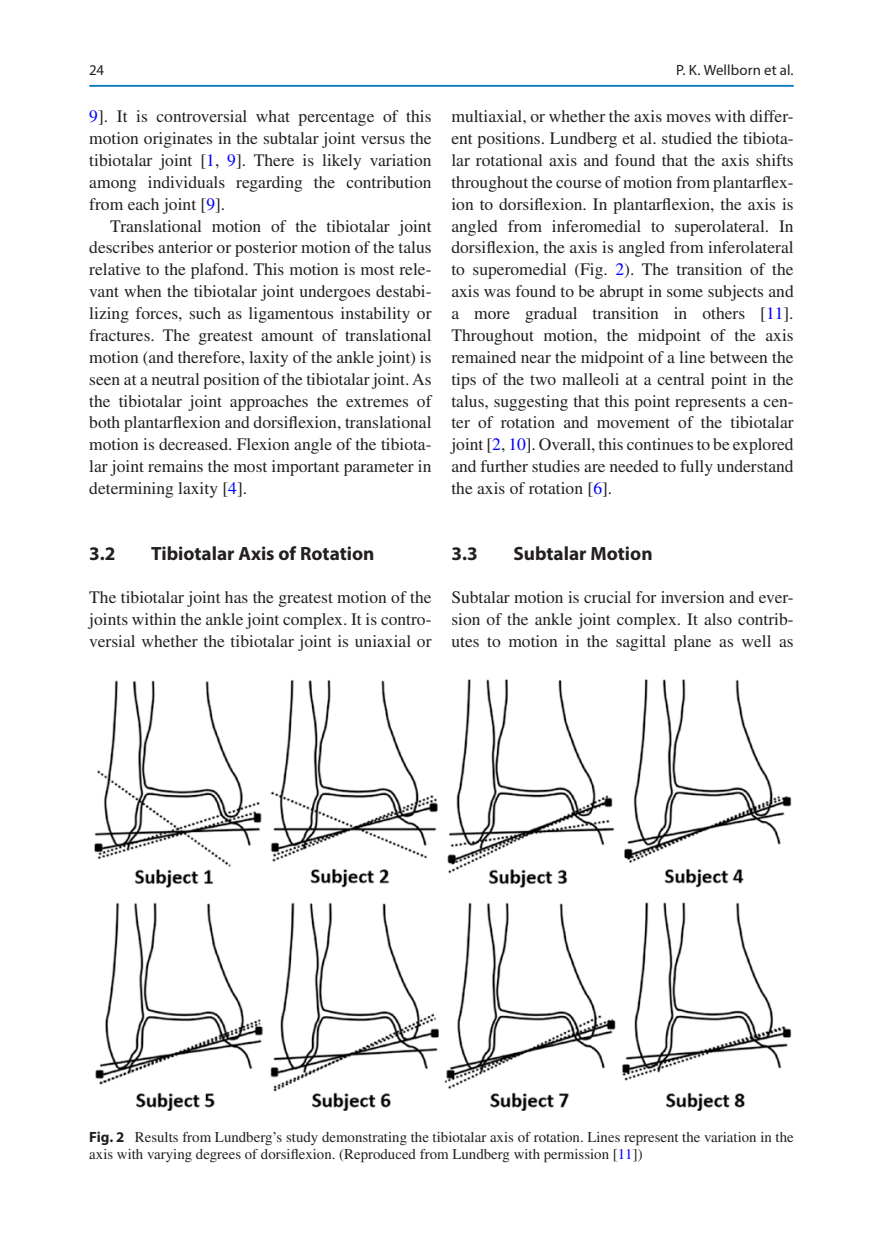
<style>
.page{position:relative;width:883px;height:1260px;background:#fff}
.page>*{position:absolute;margin:0;border:0;box-sizing:border-box;transform-origin:0 0}
._2_hd{font:700 19.25px "Myriad Pro";color:#231f20}
.Text_flush{font:17.5px/21.9px "Times LT Std";color:#231f20;text-align:justify}
.Text{font:17.5px/21.9px "Times LT Std";color:#231f20;text-align:justify}
.t1{font:14.88px/17.5px "Times LT Std";color:#231f20}
.t2{font:14.88px "Myriad Pro";letter-spacing:.005em;color:#231f20}
.s1{color:#00f}
.s2{font-family:"Myriad Pro";font-weight:700}
</style>
<div class="page">
<img style="left:94px;top:679px;width:698px;height:431px">
<hr style="left:89px;top:85px;width:705px;height:2px;background:#0073bc">
<p class="t2" style="left:89px;top:61px;width:16px">24</p>
<p class="Text" style="left:89px;top:105px;width:344px"><span class="s1">9</span>]. It is controversial what percentage of this motion originates in the subtalar joint versus the tibiotalar joint [<span class="s1">1</span>, <span class="s1">9</span>]. There is likely variation among individuals regarding the contribution from each joint [<span class="s1">9</span>].</p>
<p class="Text" style="left:89px;top:215px;width:344px;text-indent:21px">Translational motion of the tibiotalar joint describes anterior or posterior motion of the talus relative to the plafond. This motion is most rele&shy;vant when the tibiotalar joint undergoes destabi&shy;lizing forces, such as ligamentous instability or fractures. The greatest amount of translational motion (and therefore, laxity of the ankle joint) is seen at a neutral position of the tibiotalar joint. As the tibiotalar joint approaches the extremes of both plantarflexion and dorsiflexion, translational motion is decreased. Flexion angle of the tibiota&shy;lar joint remains the most important parameter in determining laxity [<span class="s1">4</span>].</p>
<p class="t2" style="left:676px;top:61px;width:119px">P. K. Wellborn et al.</p>
<p class="Text_flush" style="left:451px;top:105px;width:344px">multiaxial, or whether the axis moves with differ&shy;ent positions. Lundberg et al. studied the tibiota&shy;lar rotational axis and found that the axis shifts throughout the course of motion from plantarflex&shy;ion to dorsiflexion. In plantarflexion, the axis is angled from inferomedial to superolateral. In dorsiflexion, the axis is angled from inferolateral to superomedial (Fig. <span class="s1">2</span>). The transition of the axis was found to be abrupt in some subjects and a more gradual transition in others [<span class="s1">11</span>].<br>Throughout motion, the midpoint of the axis remained near the midpoint of a line between the tips of the two malleoli at a central point in the talus, suggesting that this point represents a cen&shy;ter of rotation and movement of the tibiotalar joint [<span class="s1">2</span>, <span class="s1">10</span>]. Overall, this continues to be explored and further studies are needed to fully understand the axis of rotation [<span class="s1">6</span>].</p>
<h3 class="_2_hd" style="left:89px;top:541px;width:28px">3.2</h3>
<h3 class="_2_hd" style="left:151px;top:541px;width:225px">Tibiotalar Axis of Rotation</h3>
<p class="Text_flush" style="left:89px;top:587px;width:344px">The tibiotalar joint has the greatest motion of the joints within the ankle joint complex. It is contro&shy;versial whether the tibiotalar joint is uniaxial or</p>
<h3 class="_2_hd" style="left:451px;top:541px;width:28px">3.3</h3>
<h3 class="_2_hd" style="left:513px;top:541px;width:141px">Subtalar Motion</h3>
<p class="Text_flush" style="left:451px;top:587px;width:344px">Subtalar motion is crucial for inversion and ever&shy;sion of the ankle joint complex. It also contrib&shy;utes to motion in the sagittal plane as well as</p>
<p class="t1" style="left:89px;top:1128px;width:706px"><span class="s2">Fig. 2</span> Results from Lundberg’s study demonstrating the tibiotalar axis of rotation. Lines represent the variation in the axis with varying degrees of dorsiflexion. (Reproduced from Lundberg with permission [<span class="s1">11</span>])</p>
</div>
